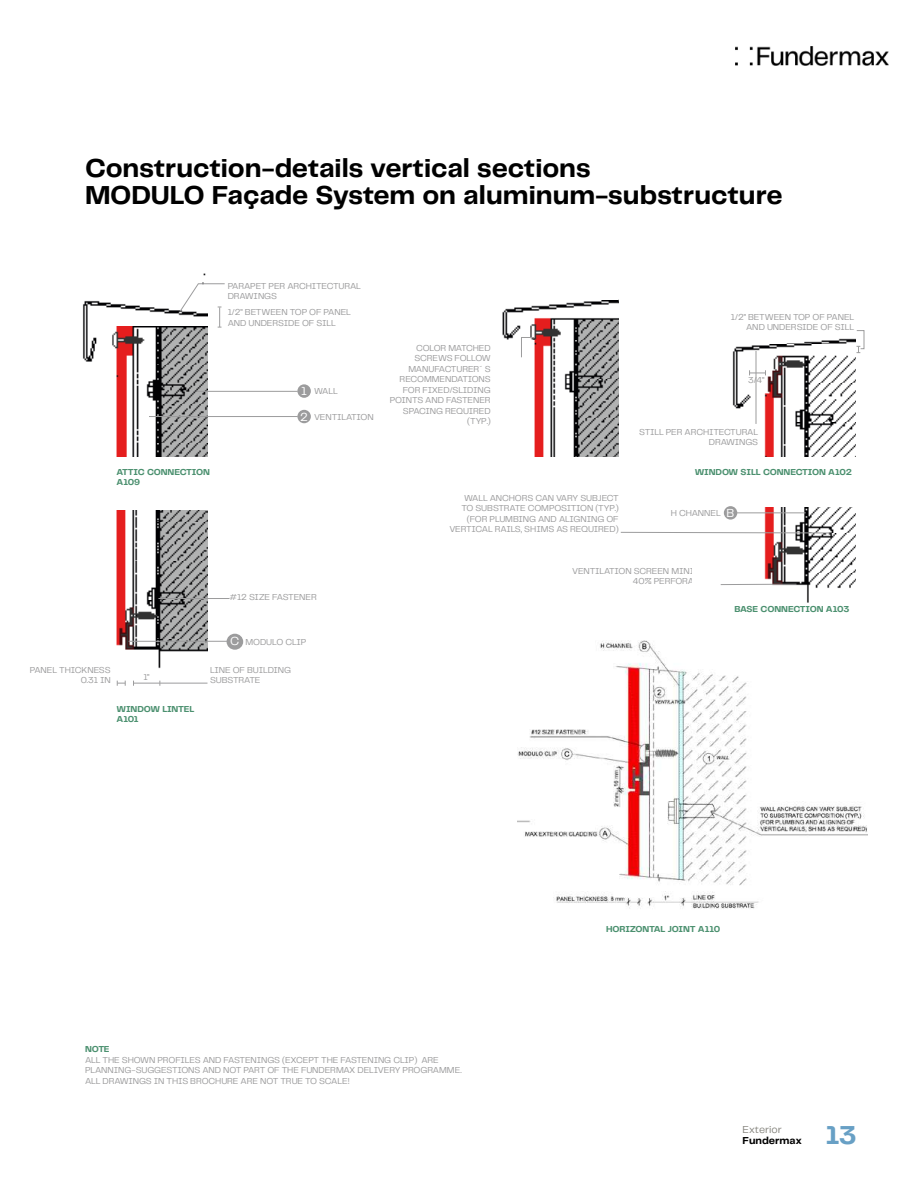
<style>
.page{position:relative;width:918px;height:1188px;background:#fff}
.page>*{position:absolute;margin:0;border:0;box-sizing:border-box;transform-origin:0 0}
.t1{font:700 27px/27px "Telegraf";letter-spacing:-.005em;color:#000}
.t2{font:700 27px "Telegraf";color:#68a0c5}
.t3{font:12.15px/25.5px "Telegraf";color:#fff}
.t4{font:700 10.5px "Telegraf";color:#000}
.t5{font:10.5px "Telegraf";color:#84837c}
.t6{font:9px/10.5px "Telegraf";letter-spacing:-.015em;color:#9c9c9d;text-align:right}
.t7{font:700 9px/10.5px "Telegraf";letter-spacing:-.02em;color:#4b906f}
.s1{font-size:12.15px;color:#fff}
</style>
<div class="page">
<img style="left:736px;top:47px;width:153px;height:19px">
<img style="left:517px;top:641px;width:350px;height:268px">
<img style="left:502px;top:299px;width:117px;height:157px">
<img style="left:116px;top:510px;width:91px;height:176px">
<img style="left:82px;top:273px;width:125px;height:183px">
<hr style="left:197px;top:391px;width:101px;height:1px;background:#9c9c9d">
<svg style="left:521px;top:337px;width:14px;height:21px"></svg>
<hr style="left:149px;top:416px;width:149px;height:1px;background:#9c9c9d">
<hr style="left:160px;top:683px;width:47px;height:1px;background:#9c9c9d">
<div style="left:297px;top:384px;width:14px;height:14px;background:#9c9c9d;border-radius:50%"></div>
<div style="left:297px;top:410px;width:14px;height:13px;background:#9c9c9d;border-radius:50%"></div>
<hr style="left:129px;top:641px;width:101px;height:1px;background:#9c9c9d">
<hr style="left:158px;top:598px;width:72px;height:1px;background:#9c9c9d">
<div style="left:227px;top:634px;width:16px;height:16px;background:#9c9c9d;border-radius:50%"></div>
<svg style="left:117px;top:681px;width:9px;height:5px"></svg>
<svg style="left:133px;top:681px;width:28px;height:5px"></svg>
<svg style="left:180px;top:283px;width:45px;height:45px"></svg>
<img style="left:732px;top:338px;width:124px;height:118px">
<img style="left:720px;top:507px;width:136px;height:96px">
<hr style="left:732px;top:513px;width:74px;height:1px;background:#9c9c9d">
<hr style="left:721px;top:584px;width:76px;height:1px;background:#9c9c9d">
<svg style="left:620px;top:532px;width:211px;height:2px"></svg>
<div style="left:724px;top:506px;width:13px;height:14px;background:#9c9c9d;border-radius:50%"></div>
<svg style="left:749px;top:370px;width:17px;height:5px"></svg>
<hr style="left:756px;top:351px;width:1px;height:73px;background:#9c9c9d">
<svg style="left:856px;top:330px;width:9px;height:23px"></svg>
<h1 class="t1" style="left:85px;top:156px;width:699px">Construction-details vertical sections<br>MODULO Façade System on aluminum-substructure</h1>
<p class="t6" style="left:228px;top:281px;width:135px;text-align:left">PARAPET PER ARCHITECTURAL<br>DRAWINGS</p>
<p class="t6" style="left:228px;top:308px;width:125px;text-align:left">1/2" BETWEEN TOP OF PANEL<br>AND UNDERSIDE OF SILL</p>
<p class="t7" style="left:117px;top:467px;width:95px">ATTIC CONNECTION<br>A109</p>
<h2 class="t3" style="left:300px;top:379px;width:9px">1<br>2</h2>
<p class="t6" style="left:314px;top:387px;width:25px">WALL</p>
<p class="t6" style="left:314px;top:412px;width:61px">VENTILATION</p>
<p class="t6" style="left:229px;top:592px;width:89px">#12 SIZE FASTENER</p>
<p class="t6" style="left:230px;top:638px;width:78px"><span class="s1">C</span> MODULO CLIP</p>
<p class="t6" style="left:30px;top:665px;width:82px">PANEL THICKNESS<br>0.31 IN</p>
<p class="t6" style="left:144px;top:672px;width:7px">1"</p>
<p class="t6" style="left:210px;top:665px;width:83px;text-align:left">LINE OF BUILDING<br>SUBSTRATE</p>
<p class="t7" style="left:117px;top:704px;width:79px">WINDOW LINTEL<br>A101</p>
<p class="t6" style="left:390px;top:343px;width:102px">COLOR MATCHED<br>SCREWS FOLLOW<br>MANUFACTURER´S<br>RECOMMENDATIONS<br>FOR FIXED/SLIDING<br>POINTS AND FASTENER<br>SPACING REQUIRED (TYP.)</p>
<p class="t6" style="left:449px;top:493px;width:171px">WALL ANCHORS CAN VARY SUBJECT<br>TO SUBSTRATE COMPOSITION (TYP.) (FOR PLUMBING AND ALIGNING OF<br>VERTICAL RAILS, SHIMS AS REQUIRED)</p>
<p class="t6" style="left:731px;top:312px;width:125px">1/2" BETWEEN TOP OF PANEL<br>AND UNDERSIDE OF SILL</p>
<p class="t6" style="left:748px;top:375px;width:18px">3/4"</p>
<p class="t6" style="left:639px;top:427px;width:120px">STILL PER ARCHITECTURAL<br>DRAWINGS</p>
<p class="t7" style="left:695px;top:467px;width:159px">WINDOW SILL CONNECTION A102</p>
<p class="t6" style="left:671px;top:508px;width:65px">H CHANNEL <span class="s1">B</span></p>
<p class="t6" style="left:572px;top:566px;width:145px">VENTILATION SCREEN MINIMUM<br>40% PERFORATION</p>
<p class="t7" style="left:735px;top:605px;width:116px">BASE CONNECTION A103</p>
<p class="t7" style="left:606px;top:924px;width:116px">HORIZONTAL JOINT A110</p>
<p class="t7" style="left:85px;top:1045px;width:26px">NOTE</p>
<p class="t6" style="left:85px;top:1055px;width:378px;text-align:left">ALL THE SHOWN PROFILES AND FASTENINGS (EXCEPT THE FASTENING CLIP) ARE<br>PLANNING-SUGGESTIONS AND NOT PART OF THE FUNDERMAX DELIVERY PROGRAMME.<br>ALL DRAWINGS IN THIS BROCHURE ARE NOT TRUE TO SCALE!</p>
<p class="t5" style="left:743px;top:1125px;width:41px">Exterior</p>
<p class="t4" style="left:743px;top:1135px;width:61px">Fundermax</p>
<h1 class="t2" style="left:826px;top:1123px;width:33px">13</h1>
</div>
